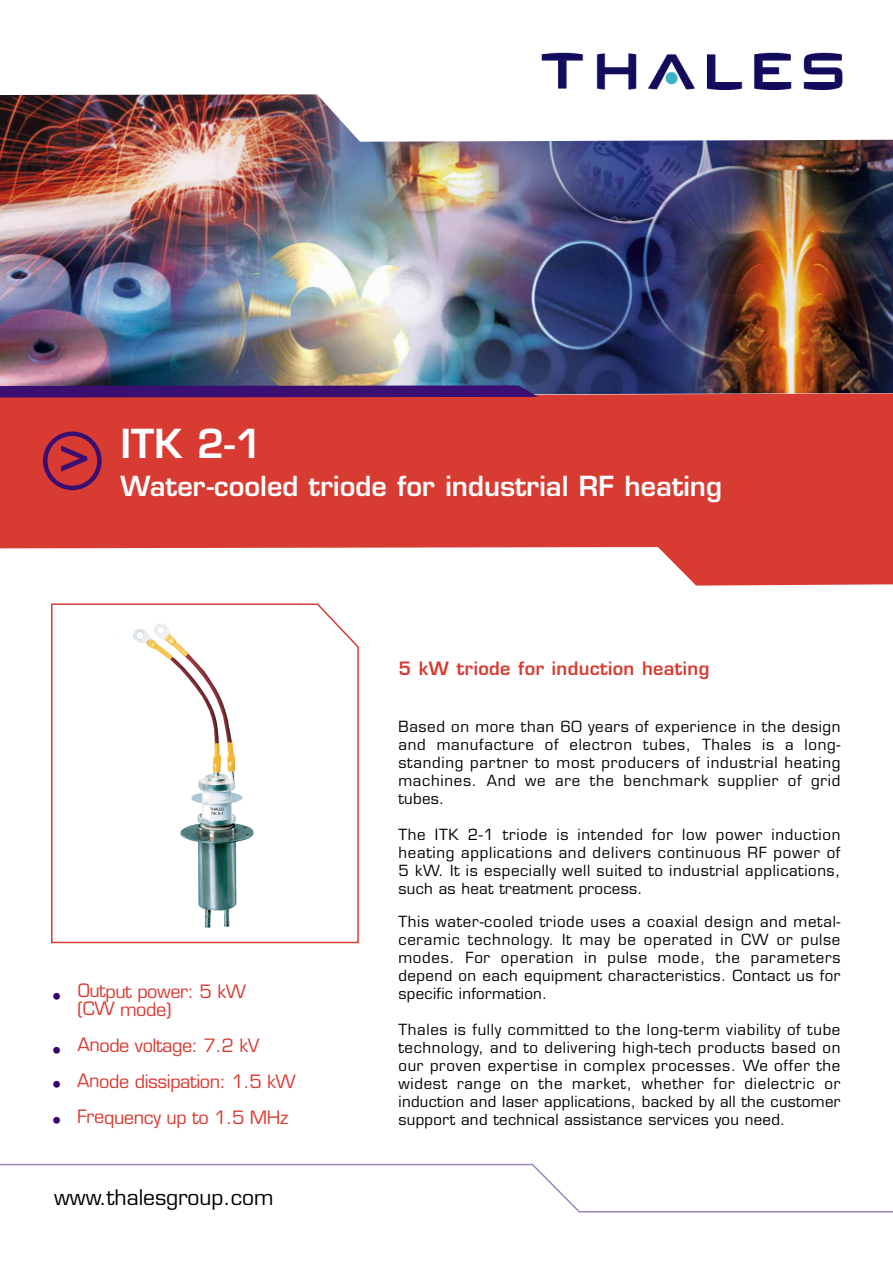
<style>
.page{position:relative;width:893px;height:1263px;background:#fff}
.page>*{position:absolute;margin:0;border:0;box-sizing:border-box;transform-origin:0 0}
.t1{font:600 54px "Eurostile LT Std";color:#3b0e72}
.t2{font:600 39px "Eurostile LT Std";color:#fff}
.t3{font:600 27px "Eurostile LT Std";color:#fff}
.t4{font:21px "Eurostile LT Std";color:#000}
.t5{font:18px/36px "Eurostile LT Std";letter-spacing:-.025em;color:#d83b32}
.t6{font:600 18px "Eurostile LT Std";letter-spacing:.02em;color:#d83b32}
.t7{font:15px/18px "Eurostile LT Std";letter-spacing:.025em;color:#000;text-align:justify}
</style>
<div class="page">
<svg style="left:0;top:396px;width:893px;height:190px;fill:#d83b32"></svg>
<img style="left:0;top:94px;width:893px;height:302px">
<svg style="left:0;top:385px;width:538px;height:13px;background:#46166e"></svg>
<svg style="left:43px;top:431px;width:59px;height:59px;background:#b53140"></svg>
<svg style="left:51px;top:603px;width:308px;height:340px"></svg>
<img style="left:516px;top:52px;width:345px;height:48px">
<img style="left:118px;top:613px;width:149px;height:322px">
<svg style="left:0;top:1163px;width:893px;height:50px"></svg>
<h1 class="t1" style="left:58px;top:433px;width:33px">&gt;</h1>
<h2 class="t2" style="left:121px;top:429px;width:143px">ITK 2-1</h2>
<h3 class="t3" style="left:121px;top:476px;width:603px">Water-cooled triode for industrial RF heating</h3>
<p class="t6" style="left:398px;top:661px;width:312px">5 kW triode for induction heating</p>
<p class="t5" style="left:78px;top:984px;width:170px;line-height:17.9px">Output power: 5 kW (CW mode)</p>
<p class="t5" style="left:77px;top:1029px;width:220px">Anode voltage: 7.2 kV<br>Anode dissipation: 1.5 kW<br>Frequency up to 1.5 MHz</p>
<h3 class="t4" style="left:54px;top:1189px;width:221px">www.thalesgroup.com</h3>
<p class="t7" style="left:398px;top:719px;width:443px">Based on more than 60 years of experience in the design and manufacture of electron tubes, Thales is a long&shy;standing partner to most producers of industrial heating machines. And we are the benchmark supplier of grid tubes.</p>
<p class="t7" style="left:398px;top:827px;width:443px">The ITK 2-1 triode is intended for low power induction heating applications and delivers continuous RF power of 5 kW. It is especially well suited to industrial applications, such as heat treatment process.</p>
<p class="t7" style="left:398px;top:914px;width:443px">This water-cooled triode uses a coaxial design and metal&shy;ceramic technology. It may be operated in CW or pulse modes. For operation in pulse mode, the parameters depend on each equipment characteristics. Contact us for specific information.</p>
<p class="t7" style="left:398px;top:1022px;width:443px">Thales is fully committed to the long-term viability of tube technology, and to delivering high-tech products based on our proven expertise in complex processes. We offer the widest range on the market, whether for dielectric or induction and laser applications, backed by all the customer support and technical assistance services you need.</p>
</div>
